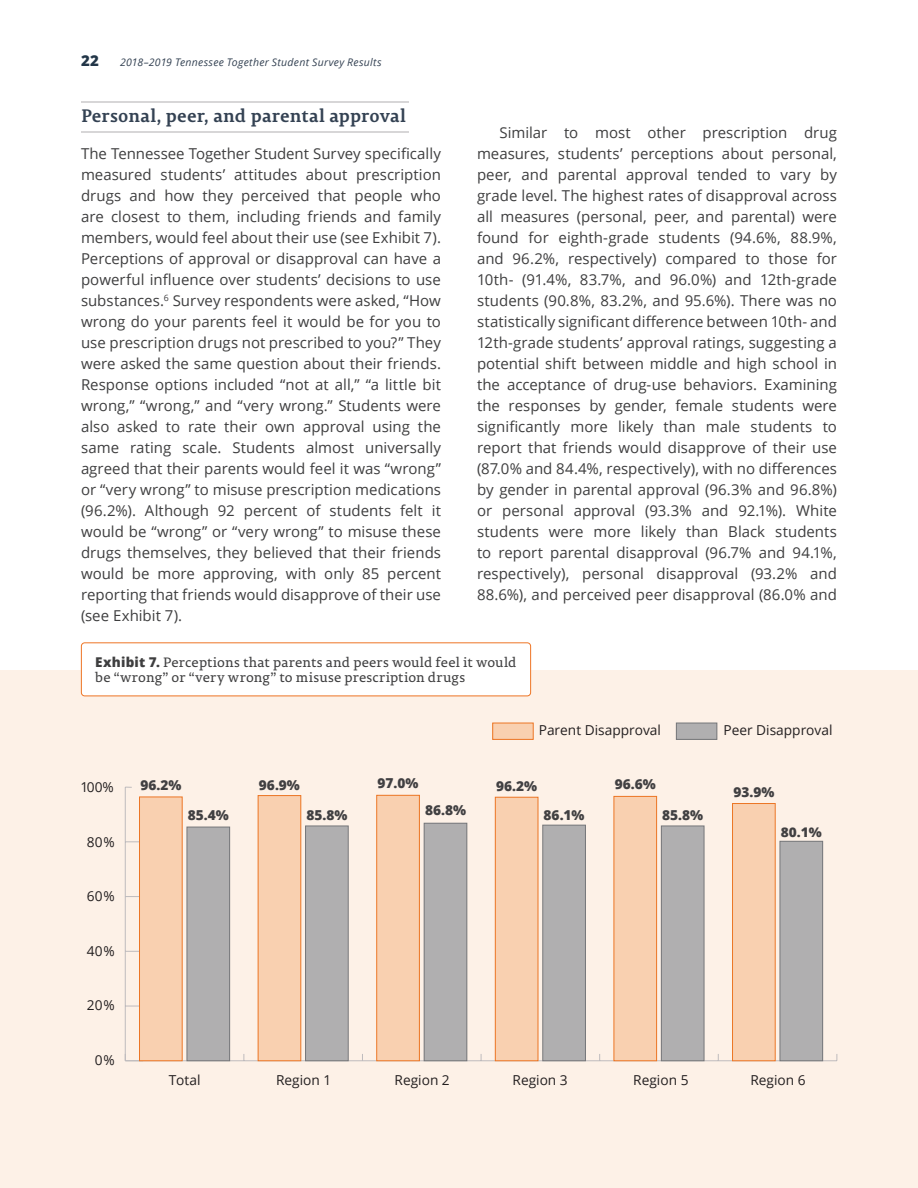
<style>
.page{position:relative;width:918px;height:1188px;background:#fff}
.page>*{position:absolute;margin:0;border:0;box-sizing:border-box;transform-origin:0 0}
.t1{font:700 18px "Permian Slab Serif Typeface";color:#344253}
.first_P_in_subsectio{font:15px/21px "Open Sans";color:#3e3e3f}
.t2{font:800 15px "Open Sans";color:#223648}
.t3{font:13.65px "Open Sans";color:#231f20}
.t4{font:800 13.65px "Open Sans";color:#414042}
.exhibit_caption{font:13.5px/15px "Permian Slab Serif Typeface";letter-spacing:.01em;color:#3e3e3f}
.t5{font:800 13.35px "Open Sans";color:#414042}
.t6{font:italic 10.5px "Open Sans";letter-spacing:.03em;color:#344253}
.s1{font-family:"Open Sans";font-weight:800}
</style>
<div class="page">
<div style="left:0;top:670px;width:918px;height:518px;background:#fdf1e7"></div>
<hr style="left:81px;top:132px;width:328px;height:1px;background:#b0afb1">
<hr style="left:81px;top:102px;width:328px;height:1px;background:#b0afb1">
<div style="left:81px;top:643px;width:450px;height:53px;background:#fff;border-radius:3px"></div>
<div style="left:81px;top:642px;width:450px;height:54px;border:1px solid #ee7525;border-radius:3px"></div>
<hr style="left:125px;top:1060px;width:712px;height:1px;background:#bebbbd">
<hr style="left:125px;top:787px;width:1px;height:274px;background:#bebbbd">
<svg style="left:126px;top:1006px;width:13px;height:1px"></svg>
<svg style="left:126px;top:951px;width:13px;height:1px"></svg>
<svg style="left:126px;top:896px;width:13px;height:1px"></svg>
<svg style="left:126px;top:841px;width:13px;height:1px"></svg>
<div style="left:187px;top:827px;width:43px;height:234px;background:#b0afb0"></div>
<div style="left:187px;top:827px;width:43px;height:234px;border:1px solid #76777a"></div>
<div style="left:306px;top:826px;width:42px;height:235px;background:#b0afb0"></div>
<div style="left:305px;top:826px;width:44px;height:235px;border:1px solid #76777a"></div>
<div style="left:424px;top:823px;width:43px;height:238px;background:#b0afb0"></div>
<div style="left:424px;top:823px;width:43px;height:238px;border:1px solid #76777a"></div>
<div style="left:543px;top:825px;width:42px;height:236px;background:#b0afb0"></div>
<div style="left:542px;top:825px;width:44px;height:236px;border:1px solid #76777a"></div>
<div style="left:661px;top:826px;width:43px;height:235px;background:#b0afb0"></div>
<div style="left:661px;top:826px;width:43px;height:235px;border:1px solid #76777a"></div>
<div style="left:780px;top:841px;width:43px;height:220px;background:#b0afb0"></div>
<div style="left:780px;top:841px;width:43px;height:220px;border:1px solid #76777a"></div>
<div style="left:493px;top:723px;width:40px;height:16px;background:#f9d0b0"></div>
<div style="left:492px;top:723px;width:42px;height:17px;border:1px solid #ec7625"></div>
<div style="left:676px;top:723px;width:41px;height:16px;background:#b0afb0"></div>
<div style="left:676px;top:723px;width:41px;height:17px;border:1px solid #76777a"></div>
<div style="left:140px;top:797px;width:42px;height:264px;background:#f9d0b0"></div>
<div style="left:139px;top:797px;width:44px;height:264px;border:1px solid #ec7625"></div>
<div style="left:258px;top:796px;width:43px;height:265px;background:#f9d0b0"></div>
<div style="left:258px;top:795px;width:43px;height:266px;border:1px solid #ec7625"></div>
<div style="left:377px;top:795px;width:42px;height:266px;background:#f9d0b0"></div>
<div style="left:376px;top:795px;width:44px;height:266px;border:1px solid #ec7625"></div>
<div style="left:495px;top:797px;width:43px;height:264px;background:#f9d0b0"></div>
<div style="left:495px;top:797px;width:43px;height:264px;border:1px solid #ec7625"></div>
<div style="left:614px;top:796px;width:43px;height:265px;background:#f9d0b0"></div>
<div style="left:614px;top:796px;width:43px;height:265px;border:1px solid #ec7625"></div>
<div style="left:733px;top:804px;width:42px;height:257px;background:#f9d0b0"></div>
<div style="left:732px;top:803px;width:44px;height:258px;border:1px solid #ec7625"></div>
<p class="t2" style="left:81px;top:49px;width:20px">22</p>
<p class="t6" style="left:120px;top:55px;width:263px">2018–2019 Tennessee Together Student Survey Results</p>
<h4 class="t1" style="left:81px;top:100px;width:327px">Personal, peer, and parental approval</h4>
<p class="first_P_in_subsectio" style="left:81px;top:143px;width:362px">The Tennessee Together Student Survey specifically measured students’ attitudes about prescription drugs and how they perceived that people who are closest to them, including friends and family members, would feel about their use (see Exhibit 7).<br>Perceptions of approval or disapproval can have a powerful influence over students’ decisions to use substances. <sup>6</sup> Survey respondents were asked, “How wrong do your parents feel it would be for you to use prescription drugs not prescribed to you?” They were asked the same question about their friends.<br>Response options included “not at all,” “a little bit wrong,” “wrong,” and “very wrong.” Students were also asked to rate their own approval using the same rating scale. Students almost universally agreed that their parents would feel it was “wrong” or “very wrong” to misuse prescription medications (96. 2%). Although 92 percent of students felt it would be “wrong” or “very wrong” to misuse these drugs themselves, they believed that their friends would be more approving, with only 85 percent reporting that friends would disapprove of their use (see Exhibit 7).</p>
<p class="first_P_in_subsectio" style="left:477px;top:122px;width:362px;text-align:justify;text-indent:22px">Similar to most other prescription drug measures, students’ perceptions about personal, peer, and parental approval tended to vary by grade level. The highest rates of disapproval across all measures (personal, peer, and parental) were found for eighth-grade students (94.6%, 88.9%, and 96. 2%, respectively) compared to those for 10th- (91.4%, 83.7%, and 96.0%) and 12th-grade students (90.8%, 83.2%, and 95.6%). There was no statistically significant difference between 10th- and 12th-grade students’ approval ratings, suggesting a potential shift between middle and high school in the acceptance of drug-use behaviors. Examining the responses by gender, female students were significantly more likely than male students to report that friends would disapprove of their use (87.0% and 84.4%, respectively), with no differences by gender in parental approval (96.3% and 96.8%) or personal approval (93.3% and 92.1%). White students were more likely than Black students to report parental disapproval (96.7% and 94.1%, respectively), personal disapproval (93. 2% and 88.6%), and perceived peer disapproval (86.0% and</p>
<p class="exhibit_caption" style="left:95px;top:654px;width:423px"><span class="s1">Exhibit 7.</span> Perceptions that parents and peers would feel it would be “wrong” or “very wrong” to misuse prescription drugs</p>
<p class="t3" style="left:539px;top:721px;width:124px">Parent Disapproval</p>
<p class="t3" style="left:724px;top:721px;width:110px">Peer Disapproval</p>
<p class="t3" style="left:81px;top:778px;width:35px">100%</p>
<p class="t3" style="left:87px;top:832px;width:29px">80%</p>
<p class="t3" style="left:87px;top:887px;width:29px">60%</p>
<p class="t3" style="left:87px;top:941px;width:29px">40%</p>
<p class="t3" style="left:87px;top:996px;width:29px">20%</p>
<p class="t3" style="left:95px;top:1051px;width:21px">0%</p>
<p class="t4" style="left:140px;top:774px;width:43px">96.2%</p>
<p class="t4" style="left:188px;top:804px;width:43px">85.4%</p>
<p class="t4" style="left:259px;top:774px;width:43px">96.9%</p>
<p class="t4" style="left:306px;top:804px;width:43px">85.8%</p>
<p class="t4" style="left:378px;top:772px;width:43px">97.0%</p>
<p class="t4" style="left:425px;top:800px;width:43px">86.8%</p>
<p class="t4" style="left:496px;top:776px;width:43px">96.2%</p>
<p class="t4" style="left:544px;top:805px;width:43px">86.1%</p>
<p class="t4" style="left:615px;top:774px;width:43px">96.6%</p>
<p class="t4" style="left:662px;top:805px;width:43px">85.8%</p>
<p class="t4" style="left:733px;top:782px;width:43px">93.9%</p>
<p class="t5" style="left:781px;top:822px;width:43px">80.1%</p>
<p class="t3" style="left:169px;top:1071px;width:33px">Total</p>
<p class="t3" style="left:276px;top:1071px;width:57px">Region 1</p>
<p class="t3" style="left:395px;top:1071px;width:57px">Region 2</p>
<p class="t3" style="left:513px;top:1071px;width:57px">Region 3</p>
<p class="t3" style="left:633px;top:1071px;width:57px">Region 5</p>
<p class="t3" style="left:750px;top:1071px;width:57px">Region 6</p>
</div>
